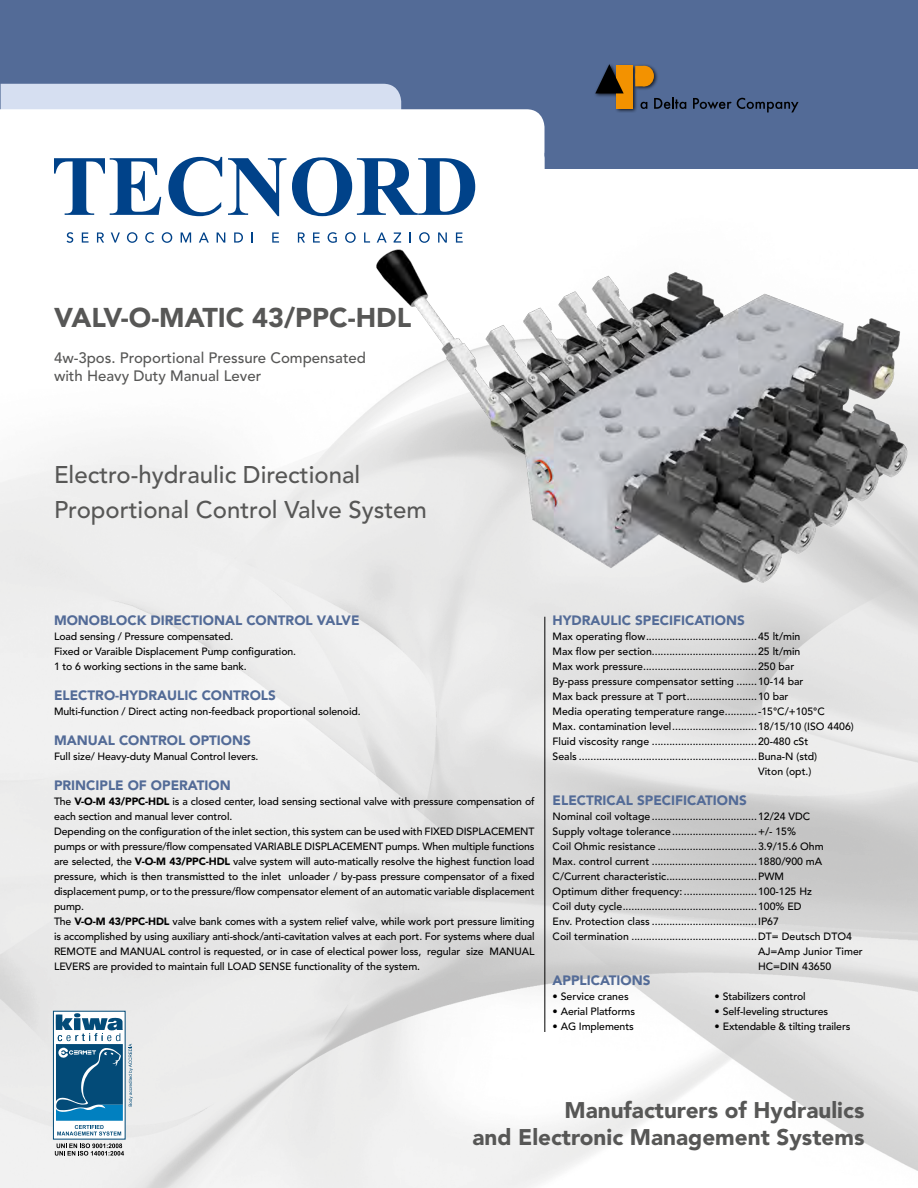
<style>
.page{position:relative;width:918px;height:1188px;background:#fff}
.page>*{position:absolute;margin:0;border:0;box-sizing:border-box;transform-origin:0 0}
.t1{font:900 27px "Avenir LT Std";color:#575756}
.t2{font:500 24px/34.5px "Avenir LT Std";color:#575756}
.t3{font:900 22.5px/27px "Avenir LT Std";color:#575756;text-align:right}
.t4{font:500 15px/18px "Avenir LT Std";color:#575756}
.t5{font:900 13.5px "Avenir LT Std";color:#536b97}
.t6{font:500 10.5px/15px "Avenir LT Std";letter-spacing:-.01em;color:#000}
.s1{font-weight:900}
</style>
<div class="page">
<img style="left:0;top:409px;width:918px;height:779px">
<div style="left:0;top:0;width:918px;height:169px;background:#536b97"></div>
<div style="left:593px;top:62px;width:65px;height:51px;background:#000;opacity:.75"></div>
<div style="left:617px;top:66px;width:16px;height:43px;background:#f39200"></div>
<svg style="left:595px;top:64px;width:29px;height:29px"></svg>
<svg style="left:635px;top:66px;width:7px;height:20px"></svg>
<div style="left:635px;top:66px;width:19px;height:20px;background:#f39200;border-radius:50%"></div>
<svg style="left:640px;top:102px;width:7px;height:7px"></svg>
<svg style="left:654px;top:97px;width:32px;height:12px"></svg>
<svg style="left:693px;top:98px;width:106px;height:14px"></svg>
<div style="left:53px;top:1011px;width:72px;height:128px;background:#fff"></div>
<div style="left:53px;top:1011px;width:72px;height:128px;border:1px solid #034b78"></div>
<svg style="left:129px;top:1044px;width:4px;height:62px"></svg>
<svg style="left:55px;top:1143px;width:69px;height:13px"></svg>
<svg style="left:56px;top:1013px;width:67px;height:123px"></svg>
<hr style="left:545px;top:617px;width:1px;height:415px;background:#000">
<img style="left:370px;top:249px;width:548px;height:349px">
<svg style="left:0;top:84px;width:545px;height:132px"></svg>
<svg style="left:67px;top:232px;width:6px;height:11px"></svg>
<svg style="left:82px;top:232px;width:7px;height:11px"></svg>
<svg style="left:97px;top:232px;width:7px;height:11px"></svg>
<svg style="left:111px;top:232px;width:9px;height:11px"></svg>
<svg style="left:127px;top:232px;width:10px;height:11px"></svg>
<svg style="left:145px;top:232px;width:9px;height:11px"></svg>
<svg style="left:162px;top:232px;width:10px;height:11px"></svg>
<svg style="left:181px;top:232px;width:10px;height:11px"></svg>
<svg style="left:199px;top:232px;width:10px;height:11px"></svg>
<svg style="left:217px;top:232px;width:8px;height:11px"></svg>
<svg style="left:234px;top:232px;width:9px;height:11px"></svg>
<svg style="left:251px;top:232px;width:2px;height:11px"></svg>
<svg style="left:272px;top:232px;width:7px;height:11px"></svg>
<svg style="left:298px;top:232px;width:7px;height:11px"></svg>
<svg style="left:313px;top:232px;width:7px;height:11px"></svg>
<svg style="left:328px;top:232px;width:9px;height:11px"></svg>
<svg style="left:345px;top:232px;width:11px;height:11px"></svg>
<svg style="left:364px;top:232px;width:6px;height:11px"></svg>
<svg style="left:377px;top:232px;width:10px;height:11px"></svg>
<svg style="left:394px;top:232px;width:7px;height:11px"></svg>
<svg style="left:409px;top:232px;width:2px;height:11px"></svg>
<svg style="left:419px;top:232px;width:11px;height:11px"></svg>
<svg style="left:438px;top:232px;width:9px;height:11px"></svg>
<svg style="left:456px;top:232px;width:7px;height:11px"></svg>
<h1 class="t1" style="left:54px;top:301px;width:359px">VALV-O-MATIC 43/PPC-HDL</h1>
<h3 class="t4" style="left:54px;top:349px;width:314px">4w-3pos. Proportional Pressure Compensated with Heavy Duty Manual Lever</h3>
<h2 class="t2" style="left:54px;top:458px;width:375px">Electro-hydraulic Directional<br>Proportional Control Valve System</h2>
<p class="t5" style="left:54px;top:612px;width:307px">MONOBLOCK DIRECTIONAL CONTROL VALVE</p>
<p class="t6" style="left:54px;top:629px;width:244px">Load sensing / Pressure compensated.<br>Fixed or Varaible Displacement Pump configuration.<br>1 to 6 working sections in the same bank.</p>
<p class="t5" style="left:54px;top:687px;width:223px">ELECTRO-HYDRAULIC CONTROLS</p>
<p class="t6" style="left:54px;top:704px;width:308px">Multi-function / Direct acting non-feedback proportional solenoid.</p>
<p class="t5" style="left:54px;top:732px;width:198px">MANUAL CONTROL OPTIONS</p>
<p class="t6" style="left:54px;top:749px;width:206px">Full size/ Heavy-duty Manual Control levers.</p>
<p class="t5" style="left:54px;top:777px;width:178px">PRINCIPLE OF OPERATION</p>
<p class="t6" style="left:54px;top:794px;width:482px">The <span class="s1">V-O-M 43/PPC-HDL</span> is a closed center, load sensing sectional valve with pressure compensation of each section and manual lever control.<br>Depending on the configuration of the inlet section, this system can be used with FIXED DISPLACEMENT pumps or with pressure/flow compensated VARIABLE DISPLACEMENT pumps. When multiple functions are selected, the <span class="s1">V-O-M 43/PPC-HDL</span> valve system will auto-matically resolve the highest function load pressure, which is then transmistted to the inlet unloader / by-pass pressure compensator of a fixed displacement pump, or to the pressure/flow compensator element of an automatic variable displacement pump.<br>The <span class="s1">V-O-M 43/PPC-HDL</span> valve bank comes with a system relief valve, while work port pressure limiting is accomplished by using auxiliary anti-shock/anti-cavitation valves at each port. For systems where dual REMOTE and MANUAL control is requested, or in case of electical power loss, regular size MANUAL LEVERS are provided to maintain full LOAD SENSE functionality of the system.</p>
<p class="t5" style="left:553px;top:612px;width:194px">HYDRAULIC SPECIFICATIONS</p>
<p class="t6" style="left:553px;top:629px;width:249px">Max operating flow......................................45 lt/min</p>
<p class="t6" style="left:553px;top:644px;width:249px">Max flow per section....................................25 lt/min</p>
<p class="t6" style="left:553px;top:659px;width:243px">Max work pressure.......................................250 bar</p>
<p class="t6" style="left:553px;top:674px;width:252px">By-pass pressure compensator setting .......10-14 bar</p>
<p class="t6" style="left:553px;top:689px;width:237px">Max back pressure at T port........................10 bar</p>
<p class="t6" style="left:553px;top:704px;width:274px">Media operating temperature range...........-15°C/+105°C</p>
<p class="t6" style="left:553px;top:719px;width:303px">Max. contamination level.............................18/15/10 (ISO 4406)</p>
<p class="t6" style="left:553px;top:734px;width:257px">Fluid viscosity range ....................................20-480 cSt</p>
<p class="t6" style="left:553px;top:749px;width:266px">Seals .............................................................Buna-N (std)</p>
<p class="t6" style="left:758px;top:764px;width:55px">Viton (opt.)</p>
<p class="t5" style="left:553px;top:792px;width:196px">ELECTRICAL SPECIFICATIONS</p>
<p class="t6" style="left:553px;top:809px;width:259px">Nominal coil voltage ....................................12/24 VDC</p>
<p class="t6" style="left:553px;top:824px;width:245px">Supply voltage tolerance.............................+/- 15%</p>
<p class="t6" style="left:553px;top:839px;width:273px">Coil Ohmic resistance ..................................3.9/15.6 Ohm</p>
<p class="t6" style="left:553px;top:854px;width:271px">Max. control current ....................................1880/900 mA</p>
<p class="t6" style="left:553px;top:869px;width:233px">C/Current characteristic...............................PWM</p>
<p class="t6" style="left:553px;top:884px;width:261px">Optimum dither frequency: .........................100-125 Hz</p>
<p class="t6" style="left:553px;top:899px;width:251px">Coil duty cycle..............................................100% ED</p>
<p class="t6" style="left:553px;top:914px;width:228px">Env. Protection class ....................................IP67</p>
<p class="t6" style="left:553px;top:929px;width:301px">Coil termination ...........................................DT= Deutsch DTO4</p>
<p class="t6" style="left:758px;top:944px;width:106px">AJ=Amp Junior Timer</p>
<p class="t6" style="left:758px;top:959px;width:75px">HC=DIN 43650</p>
<p class="t5" style="left:553px;top:972px;width:99px">APPLICATIONS</p>
<p class="t6" style="left:553px;top:989px;width:78px">• Service cranes</p>
<p class="t6" style="left:715px;top:989px;width:93px">• Stabilizers control</p>
<p class="t6" style="left:553px;top:1004px;width:84px">• Aerial Platforms</p>
<p class="t6" style="left:715px;top:1004px;width:115px">• Self-leveling structures</p>
<p class="t6" style="left:553px;top:1019px;width:83px">• AG Implements</p>
<p class="t6" style="left:715px;top:1019px;width:137px">• Extendable &amp; tilting trailers</p>
<h3 class="t3" style="left:472px;top:1096px;width:394px">Manufacturers of Hydraulics<br>and Electronic Management Systems</h3>
</div>
